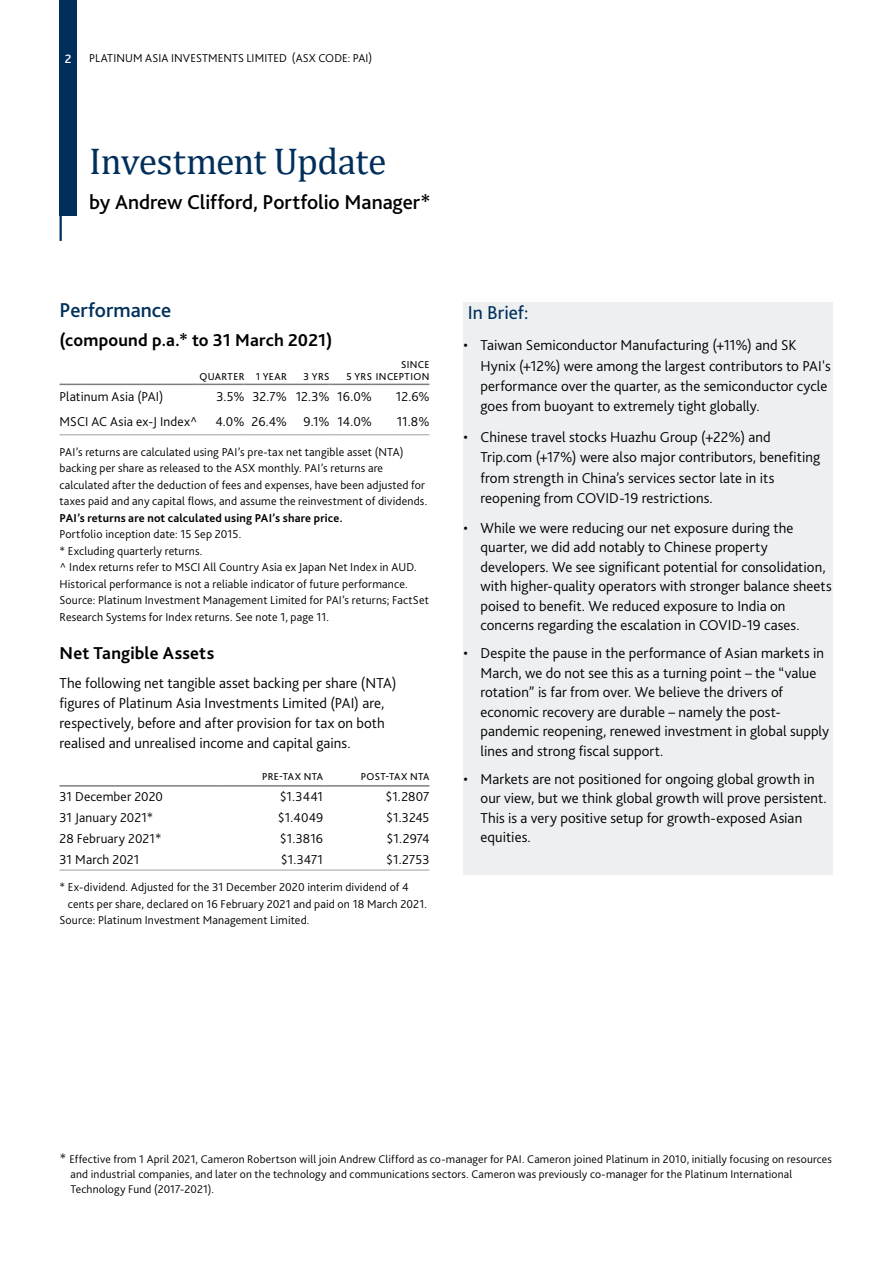
<style>
.page{position:relative;width:893px;height:1263px;background:#fff}
.page>*{position:absolute;margin:0;border:0;box-sizing:border-box;transform-origin:0 0}
.t1{font:37.5px "Cambria";letter-spacing:-.015em;color:#002f5c}
.t2{font:500 21px "Bliss 2";letter-spacing:-.005em;color:#000}
.t3{font:500 21px "Bliss 2";color:#002f5c}
.t4{font:19.5px "Bliss 2";color:#002f5c}
.t5{font:700 18px "Bliss 2";letter-spacing:.01em;color:#000}
.t6{font:300 15px/19.5px "Bliss 2";letter-spacing:.005em;color:#000}
.t7{font:300 13.5px "Bliss 2";letter-spacing:.005em;color:#000}
.t8{font:500 12.75px "Bliss 2";color:#fff}
.t9{font:300 12px/16.5px "Bliss 2";letter-spacing:.01em;color:#000}
.t10{font:700 12px "Bliss 2";letter-spacing:.015em;color:#000}
.t11{font:300 11.7px/15px "Bliss 2";letter-spacing:.015em;color:#000}
.t12{font:10.5px "Bliss 2";letter-spacing:.035em;color:#000}
.s1{font-size:13.5px}
</style>
<div class="page">
<div style="left:60px;top:0;width:17px;height:215px;background:#002f5c"></div>
<hr style="left:60px;top:0;width:2px;height:241px;background:#002f5c">
<hr style="left:60px;top:384px;width:138px;height:1px;background:#7e7e7e">
<hr style="left:198px;top:384px;width:46px;height:1px;background:#7e7e7e">
<hr style="left:244px;top:384px;width:43px;height:1px;background:#7e7e7e">
<hr style="left:287px;top:384px;width:43px;height:1px;background:#7e7e7e">
<hr style="left:330px;top:384px;width:42px;height:1px;background:#7e7e7e">
<hr style="left:372px;top:384px;width:57px;height:1px;background:#7e7e7e">
<hr style="left:60px;top:434px;width:138px;height:1px;background:#9e9e9e">
<hr style="left:198px;top:434px;width:46px;height:1px;background:#9e9e9e">
<hr style="left:244px;top:434px;width:43px;height:1px;background:#9e9e9e">
<hr style="left:287px;top:434px;width:43px;height:1px;background:#9e9e9e">
<hr style="left:330px;top:434px;width:42px;height:1px;background:#9e9e9e">
<hr style="left:372px;top:434px;width:57px;height:1px;background:#9e9e9e">
<hr style="left:60px;top:785px;width:157px;height:2px;background:#7e7e7e">
<hr style="left:217px;top:785px;width:106px;height:2px;background:#7e7e7e">
<hr style="left:323px;top:785px;width:106px;height:2px;background:#7e7e7e">
<hr style="left:60px;top:870px;width:157px;height:1px;background:#9e9e9e">
<hr style="left:217px;top:870px;width:106px;height:1px;background:#9e9e9e">
<hr style="left:323px;top:870px;width:106px;height:1px;background:#9e9e9e">
<div style="left:463px;top:302px;width:370px;height:572px;background:#edeff1"></div>
<p class="t8" style="left:65px;top:50px;width:8px">2</p>
<p class="t9" style="left:89px;top:49px;width:284px">PLATINUM ASIA INVESTMENTS LIMITED (ASX CODE: PAI)</p>
<h1 class="t1" style="left:89px;top:139px;width:299px">Investment Update</h1>
<h2 class="t2" style="left:89px;top:189px;width:343px">by Andrew Clifford, Portfolio Manager*</h2>
<h2 class="t3" style="left:60px;top:297px;width:113px">Performance</h2>
<p class="t5" style="left:60px;top:329px;width:274px">(compound p.a.* to 31 March 2021)</p>
<p class="t12" style="left:199px;top:370px;width:89px">QUARTER 1 YEAR</p>
<p class="t12" style="left:304px;top:370px;width:27px">3 YRS</p>
<p class="t12" style="left:346px;top:370px;width:85px">5 YRS INCEPTION</p>
<p class="t12" style="left:401px;top:358px;width:30px">SINCE</p>
<p class="t7" style="left:60px;top:388px;width:105px">Platinum Asia (PAI)</p>
<p class="t7" style="left:216px;top:388px;width:157px">3.5% 32.7% 12.3% 16.0%</p>
<p class="t7" style="left:396px;top:388px;width:35px">12.6%</p>
<p class="t7" style="left:60px;top:413px;width:140px">MSCI AC Asia ex-J Index^</p>
<p class="t7" style="left:215px;top:413px;width:158px">4.0% 26.4% 9.1% 14.0%</p>
<p class="t7" style="left:397px;top:413px;width:34px">11.8%</p>
<p class="t9" style="left:60px;top:443px;width:369px">PAI’s returns are calculated using PAI’s pre-tax net tangible asset (NTA) backing per share as released to the ASX monthly. PAI’s returns are calculated after the deduction of fees and expenses, have been adjusted for taxes paid and any capital flows, and assume the reinvestment of dividends.</p>
<p class="t10" style="left:60px;top:510px;width:284px">PAI’s returns are not calculated using PAI’s share price.</p>
<p class="t9" style="left:60px;top:526px;width:371px">Portfolio inception date: 15 Sep 2015.<br>* Excluding quarterly returns.<br>^ Index returns refer to MSCI All Country Asia ex Japan Net Index in AUD.<br>Historical performance is not a reliable indicator of future performance.<br>Source: Platinum Investment Management Limited for PAI’s returns; FactSet Research Systems for Index returns. See note 1, page 11.</p>
<p class="t5" style="left:60px;top:642px;width:156px">Net Tangible Assets</p>
<p class="t6" style="left:60px;top:672px;width:338px;line-height:20.2px">The following net tangible asset backing per share (NTA) figures of Platinum Asia Investments Limited (PAI) are, respectively, before and after provision for tax on both realised and unrealised income and capital gains.</p>
<p class="t12" style="left:262px;top:770px;width:63px">PRE-TAX NTA</p>
<p class="t12" style="left:361px;top:770px;width:70px">POST-TAX NTA</p>
<p class="t7" style="left:60px;top:788px;width:105px">31 December 2020</p>
<p class="t7" style="left:280px;top:788px;width:45px">$1.3441</p>
<p class="t7" style="left:385px;top:788px;width:46px">$1.2807</p>
<p class="t7" style="left:60px;top:809px;width:95px">31 January 2021*</p>
<p class="t7" style="left:278px;top:809px;width:47px">$1.4049</p>
<p class="t7" style="left:386px;top:809px;width:45px">$1.3245</p>
<p class="t7" style="left:60px;top:830px;width:103px">28 February 2021*</p>
<p class="t7" style="left:280px;top:830px;width:45px">$1.3816</p>
<p class="t7" style="left:387px;top:830px;width:44px">$1.2974</p>
<p class="t7" style="left:60px;top:851px;width:81px">31 March 2021</p>
<p class="t7" style="left:281px;top:851px;width:44px">$1.3471</p>
<p class="t7" style="left:386px;top:851px;width:45px">$1.2753</p>
<p class="t9" style="left:60px;top:879px;width:351px">* Ex-dividend. Adjusted for the 31 December 2020 interim dividend of 4</p>
<p class="t9" style="left:68px;top:895px;width:361px">cents per share, declared on 16 February 2021 and paid on 18 March 2021.</p>
<p class="t9" style="left:60px;top:912px;width:252px">Source: Platinum Investment Management Limited.</p>
<h3 class="t4" style="left:468px;top:301px;width:62px">In Brief:</h3>
<p class="t6" style="left:480px;top:335px;width:352px;line-height:20.2px;text-indent:-17px">• Taiwan Semiconductor Manufacturing (+11%) and SK Hynix (+12%) were among the largest contributors to PAI's performance over the quarter, as the semiconductor cycle goes from buoyant to extremely tight globally.</p>
<p class="t6" style="left:480px;top:426px;width:341px;line-height:20.2px;text-indent:-17px">• Chinese travel stocks Huazhu Group (+22%) and Trip.com (+17%) were also major contributors, benefiting from strength in China’s services sector late in its reopening from COVID-19 restrictions.</p>
<p class="t6" style="left:480px;top:518px;width:353px;text-indent:-17px">• While we were reducing our net exposure during the quarter, we did add notably to Chinese property developers. We see significant potential for consolidation, with higher-quality operators with stronger balance sheets poised to benefit. We reduced exposure to India on concerns regarding the escalation in COVID-19 cases.</p>
<p class="t6" style="left:480px;top:643px;width:350px;text-indent:-17px">• Despite the pause in the performance of Asian markets in March, we do not see this as a turning point – the “value rotation” is far from over. We believe the drivers of economic recovery are durable – namely the post&shy;pandemic reopening, renewed investment in global supply lines and strong fiscal support.</p>
<p class="t6" style="left:480px;top:769px;width:348px;text-indent:-17px">• Markets are not positioned for ongoing global growth in our view, but we think global growth will prove persistent.<br>This is a very positive setup for growth-exposed Asian equities.</p>
<p class="t11" style="left:71px;top:1151px;width:763px;text-indent:-11px"><span class="s1">*</span> Effective from 1 April 2021, Cameron Robertson will join Andrew Clifford as co-manager for PAI. Cameron joined Platinum in 2010, initially focusing on resources and industrial companies, and later on the technology and communications sectors. Cameron was previously co-manager for the Platinum International<br>Technology Fund (2017-2021).</p>
</div>
